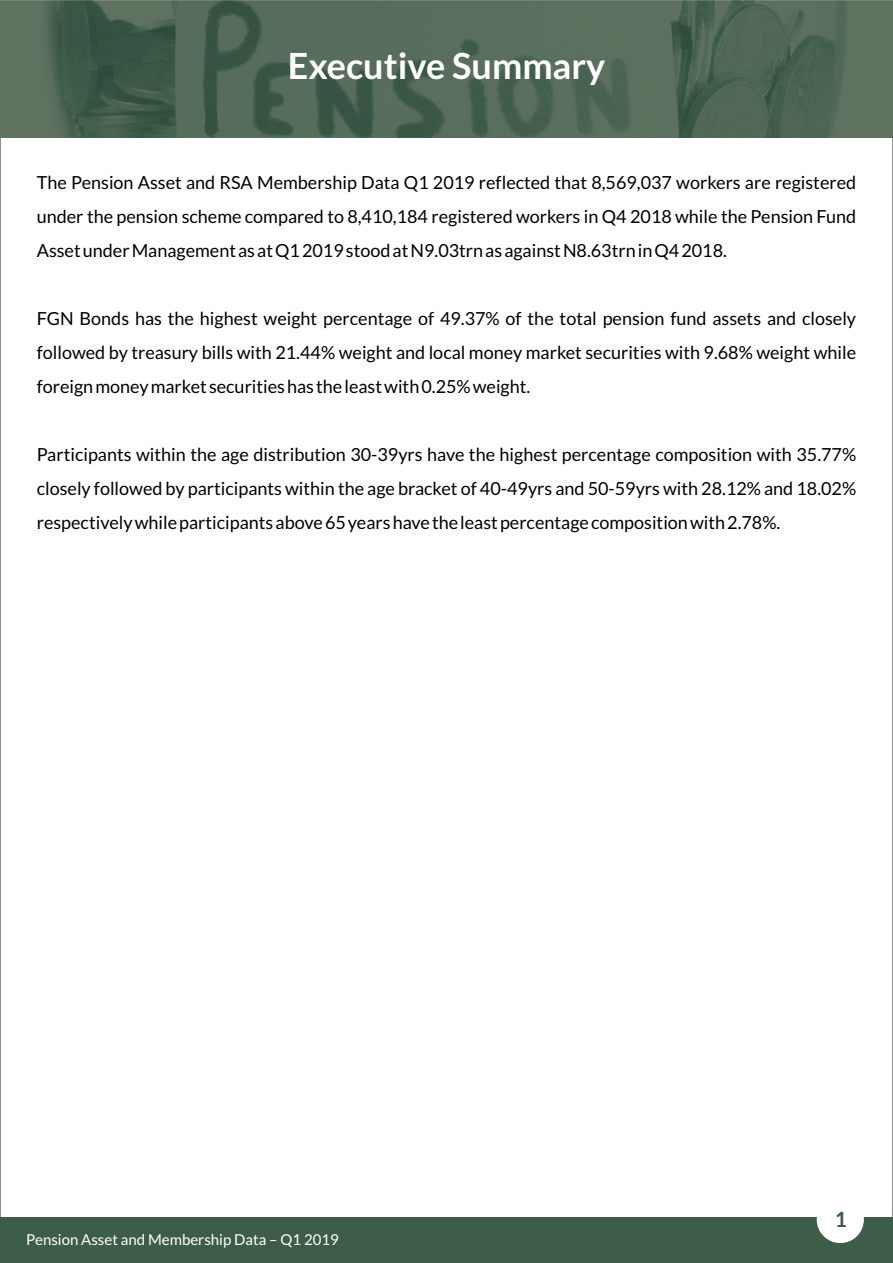
<style>
.page{position:relative;width:893px;height:1263px;background:#fff}
.page>*{position:absolute;margin:0;border:0;box-sizing:border-box;transform-origin:0 0}
.t1{font:700 36px "Lato";color:#fff}
.t2{font:700 21px "Lato";color:#3d5d48}
.t3{font:18px/34px "Lato";color:#000;text-align:justify}
.t4{font:15px "Lato";color:#fff}
</style>
<div class="page">
<img style="left:0;top:0;width:893px;height:138px">
<div style="left:0;top:1218px;width:893px;height:45px;background:#3d5d48"></div>
<div style="left:817px;top:1196px;width:47px;height:47px;background:#fff;border-radius:50%"></div>
<h1 class="t1" style="left:288px;top:50px;width:319px">Executive Summary</h1>
<p class="t3" style="left:37px;top:166px;width:821px">The Pension Asset and RSA Membership Data Q1 2019 reflected that 8,569,037 workers are registered under the pension scheme compared to 8,410,184 registered workers in Q4 2018 while the Pension Fund Asset under Management as at Q1 2019 stood at N9.03trn as against N8.63trn in Q4 2018.</p>
<p class="t3" style="left:37px;top:302px;width:821px">FGN Bonds has the highest weight percentage of 49.37% of the total pension fund assets and closely followed by treasury bills with 21.44% weight and local money market securities with 9.68% weight while foreign money market securities has the least with 0.25% weight.</p>
<p class="t3" style="left:37px;top:439px;width:821px">Participants within the age distribution 30-39yrs have the highest percentage composition with 35.77% closely followed by participants within the age bracket of 40-49yrs and 50-59yrs with 28.12% and 18.02% respectively while participants above 65 years have the least percentage composition with 2.78%.</p>
<p class="t4" style="left:26px;top:1233px;width:314px">Pension Asset and Membership Data – Q1 2019</p>
<p class="t2" style="left:835px;top:1210px;width:14px">1</p>
</div>
